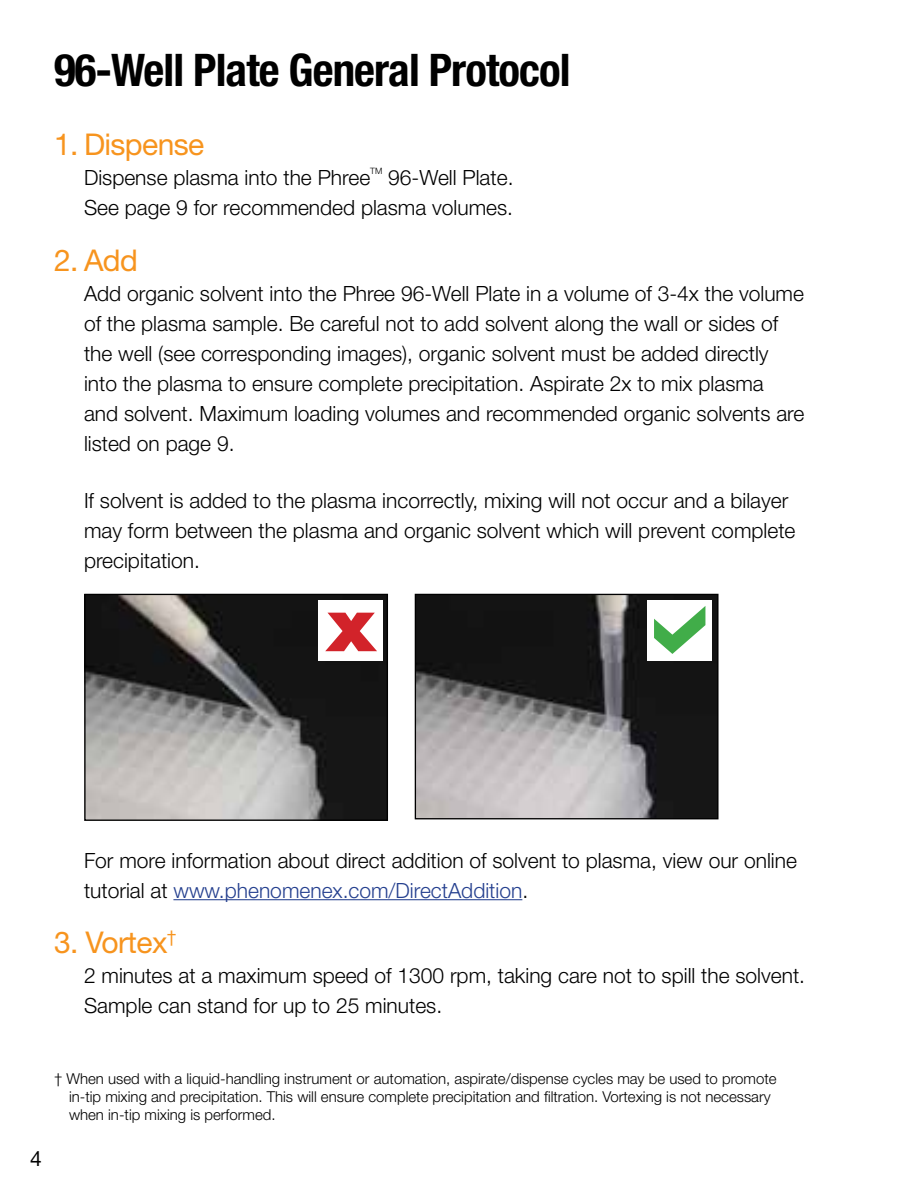
<style>
.page{position:relative;width:918px;height:1188px;background:#fff}
.page>*{position:absolute;margin:0;border:0;box-sizing:border-box;transform-origin:0 0}
.t1{font:700 condensed 45px "Helvetica Neue LT Std";letter-spacing:-.02em;color:#000}
.t2{font:30px "Helvetica Neue LT Std";letter-spacing:-.02em;color:#f7941e}
.t3{font:300 21px/30px "Helvetica Neue LT Std";color:#000}
.t4{font:21px "Helvetica Neue LT Std";color:#000}
.t5{font:300 15px/18px "Helvetica Neue LT Std";color:#000}
.t6{font:300 8.7px "Helvetica Neue LT Std";color:#000}
.s1{color:#25408f}
</style>
<div class="page">
<hr style="left:173px;top:899px;width:349px;height:1px;background:#25408f">
<img style="left:86px;top:596px;width:300px;height:223px">
<div style="left:84px;top:594px;width:304px;height:227px;border:1px solid #000"></div>
<div style="left:318px;top:601px;width:65px;height:60px;background:#fff"></div>
<svg style="left:325px;top:613px;width:52px;height:38px"></svg>
<img style="left:417px;top:596px;width:300px;height:221px">
<div style="left:415px;top:594px;width:304px;height:225px;border:1px solid #000"></div>
<div style="left:647px;top:600px;width:65px;height:61px;background:#fff"></div>
<svg style="left:654px;top:606px;width:51px;height:48px"></svg>
<h1 class="t1" style="left:54px;top:43px;width:518px">96-Well Plate General Protocol</h1>
<h2 class="t2" style="left:54px;top:127px;width:152px">1. Dispense</h2>
<p class="t3" style="left:84px;top:162px;width:288px">Dispense plasma into the Phree</p>
<p class="t6" style="left:370px;top:166px;width:14px">TM</p>
<p class="t3" style="left:84px;top:162px;width:431px;text-align:right">96-Well Plate.<br>See page 9 for recommended plasma volumes.</p>
<h2 class="t2" style="left:54px;top:242px;width:85px">2. Add</h2>
<p class="t3" style="left:84px;top:278px;width:722px">Add organic solvent into the Phree 96-Well Plate in a volume of 3-4x the volume of the plasma sample. Be careful not to add solvent along the wall or sides of the well (see corresponding images), organic solvent must be added directly into the plasma to ensure complete precipitation. Aspirate 2x to mix plasma<br>and solvent. Maximum loading volumes and recommended organic solvents are listed on page 9.</p>
<p class="t3" style="left:84px;top:485px;width:713px">If solvent is added to the plasma incorrectly, mixing will not occur and a bilayer may form between the plasma and organic solvent which will prevent complete precipitation.</p>
<p class="t3" style="left:84px;top:845px;width:715px">For more information about direct addition of solvent to plasma, view our online tutorial at <span class="s1">www.phenomenex.com/DirectAddition</span>.</p>
<h2 class="t2" style="left:54px;top:925px;width:124px">3. Vortex<sup>†</sup></h2>
<p class="t3" style="left:84px;top:960px;width:723px">2 minutes at a maximum speed of 1300 rpm, taking care not to spill the solvent.<br>Sample can stand for up to 25 minutes.</p>
<p class="t4" style="left:30px;top:1146px;width:13px">4</p>
<p class="t5" style="left:69px;top:1069px;width:709px;text-indent:-15px">† When used with a liquid-handling instrument or automation, aspirate/dispense cycles may be used to promote in-tip mixing and precipitation. This will ensure complete precipitation and filtration. Vortexing is not necessary when in-tip mixing is performed.</p>
</div>
